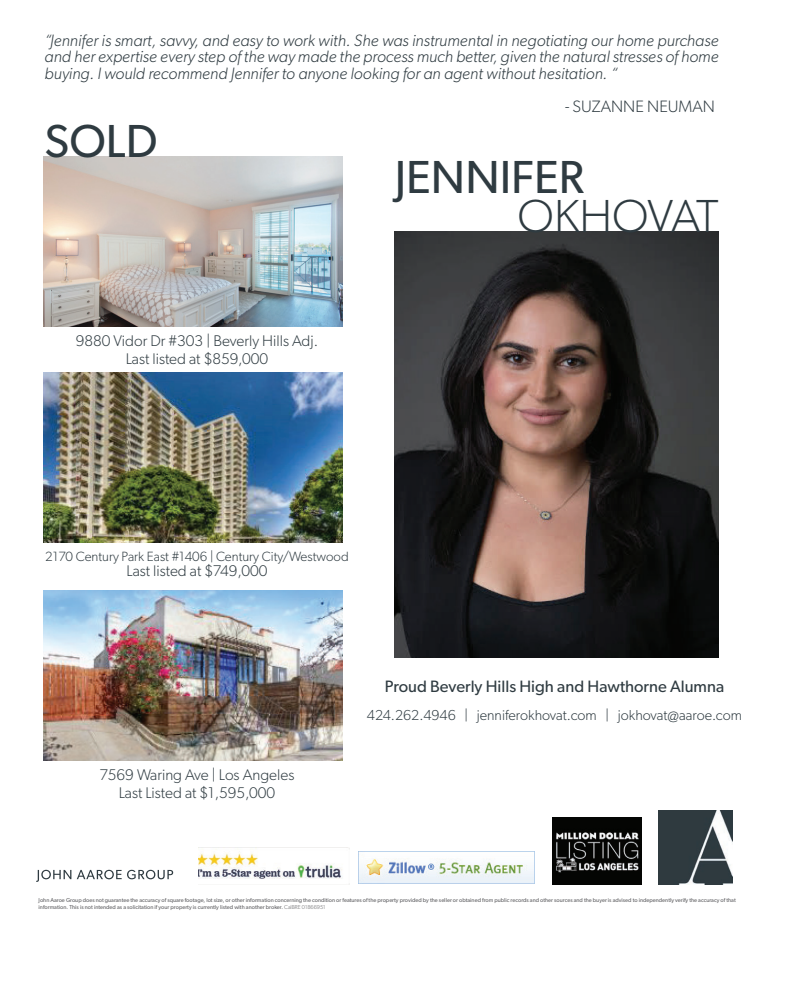
<style>
.page{position:relative;width:792px;height:1008px;background:#fff}
.page>*{position:absolute;margin:0;border:0;box-sizing:border-box;transform-origin:0 0}
.t1{font:46.5px "Gibson";color:#2f3b41}
.t2{font:300 46.5px "Gibson";letter-spacing:-.015em;color:#2f3b41}
.t3{font:italic 300 16.5px/16.5px "Gibson";color:#2f3b41;text-align:justify}
.t4{font:16.5px "Gibson";color:#2f3b41}
.t5{font:300 16.5px "Gibson";color:#2f3b41}
.t6{font:300 15.5px/18.6px "Gibson";color:#2f3b41;text-align:center}
.t7{font:300 14.5px "Gibson";color:#2f3b41}
.t8{font:300 13.4px "Gibson";color:#2f3b41}
.t9{font:5.7px/6.8px "Gibson";color:#5f5f62}
.s1{font-weight:300}
</style>
<div class="page">
<svg style="left:36px;top:870px;width:35px;height:12px"></svg>
<svg style="left:77px;top:870px;width:96px;height:9px"></svg>
<img style="left:395px;top:232px;width:324px;height:426px">
<img style="left:198px;top:848px;width:152px;height:36px">
<img style="left:359px;top:859px;width:175px;height:25px">
<img style="left:553px;top:818px;width:89px;height:67px">
<img style="left:658px;top:811px;width:75px;height:74px">
<img style="left:44px;top:156px;width:299px;height:170px">
<img style="left:44px;top:373px;width:299px;height:170px">
<img style="left:44px;top:590px;width:299px;height:171px">
<p class="t3" style="left:45px;top:32px;width:676px">“Jennifer is smart, savvy, and easy to work with. She was instrumental in negotiating our home purchase and her expertise every step of the way made the process much better, given the natural stresses of home buying. I would recommend Jennifer to anyone looking for an agent without hesitation. “</p>
<h2 class="t5" style="left:565px;top:96px;width:151px">- SUZANNE NEUMAN</h2>
<h1 class="t1" style="left:45px;top:113px;width:114px">SOLD</h1>
<h3 class="t6" style="left:76px;top:331px;width:244px">9880 Vidor Dr #303 | Beverly Hills Adj.<br>Last listed at $859,000</h3>
<h1 class="t1" style="left:395px;top:149px;width:191px">JENNIFER</h1>
<h1 class="t2" style="left:518px;top:188px;width:203px">OKHOVAT</h1>
<h3 class="t8" style="left:45px;top:548px;width:305px">2170 Century Park East #1406 | Century City/Westwood</h3>
<h3 class="t6" style="left:127px;top:561px;width:142px">Last listed at $749,000</h3>
<h3 class="t6" style="left:100px;top:765px;width:196px">7569 Waring Ave | Los Angeles<br>Last Listed at $1,595,000</h3>
<h2 class="t4" style="left:385px;top:676px;width:341px">Proud Beverly Hills High and Hawthorne Alumna</h2>
<h3 class="t7" style="left:367px;top:707px;width:377px">424.262.4946 | jenniferokhovat.com | jokhovat@aaroe.com</h3>
<p class="t9" style="left:39px;top:897px;width:699px">John Aaroe Group does not guarantee the accuracy of square footage, lot size, or other information concerning the condition or features of the property provided by the seller or obtained from public records and other sources and the buyer is advised to independently verify the accuracy of that information. This is not intended as a solicitation if your property is currently listed with another broker. <span class="s1">CalBRE 01866951</span></p>
</div>
